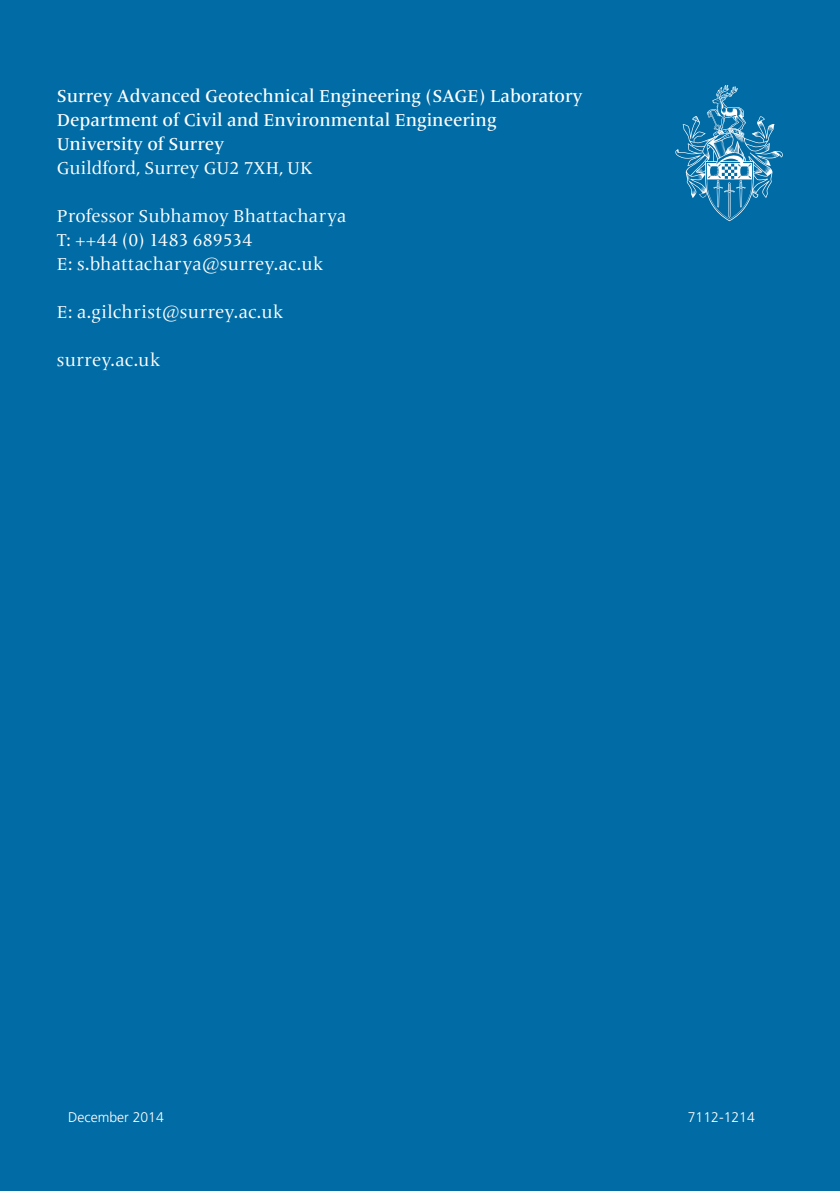
<style>
.page{position:relative;width:840px;height:1191px;background:#fff}
.page>*{position:absolute;margin:0;border:0;box-sizing:border-box;transform-origin:0 0}
.t1{font:18px/24px "Frutiger Serif LT Pro";letter-spacing:.01em;color:#fff}
.t2{font:500 18px/24px "Frutiger Serif LT Pro";color:#fff}
.t3{font:300 14px "Frutiger LT Std";color:#fff}
</style>
<div class="page">
<div style="left:0;top:0;width:839px;height:1191px;background:#006ba4"></div>
<svg style="left:675px;top:85px;width:108px;height:136px"></svg>
<p class="t2" style="left:57px;top:84px;width:527px">Surrey Advanced Geotechnical Engineering (SAGE) Laboratory<br>Department of Civil and Environmental Engineering<br>University of Surrey</p>
<p class="t1" style="left:57px;top:156px;width:257px">Guildford, Surrey GU2 7XH, UK</p>
<p class="t1" style="left:57px;top:204px;width:291px">Professor Subhamoy Bhattacharya<br>T: ++44 (0) 1483 689534<br>E: s.bhattacharya@surrey.ac.uk</p>
<p class="t1" style="left:57px;top:300px;width:228px">E: a.gilchrist@surrey.ac.uk</p>
<p class="t1" style="left:57px;top:348px;width:105px">surrey.ac.uk</p>
<p class="t3" style="left:68px;top:1109px;width:97px">December 2014</p>
<p class="t3" style="left:687px;top:1109px;width:68px">7112-1214</p>
</div>
